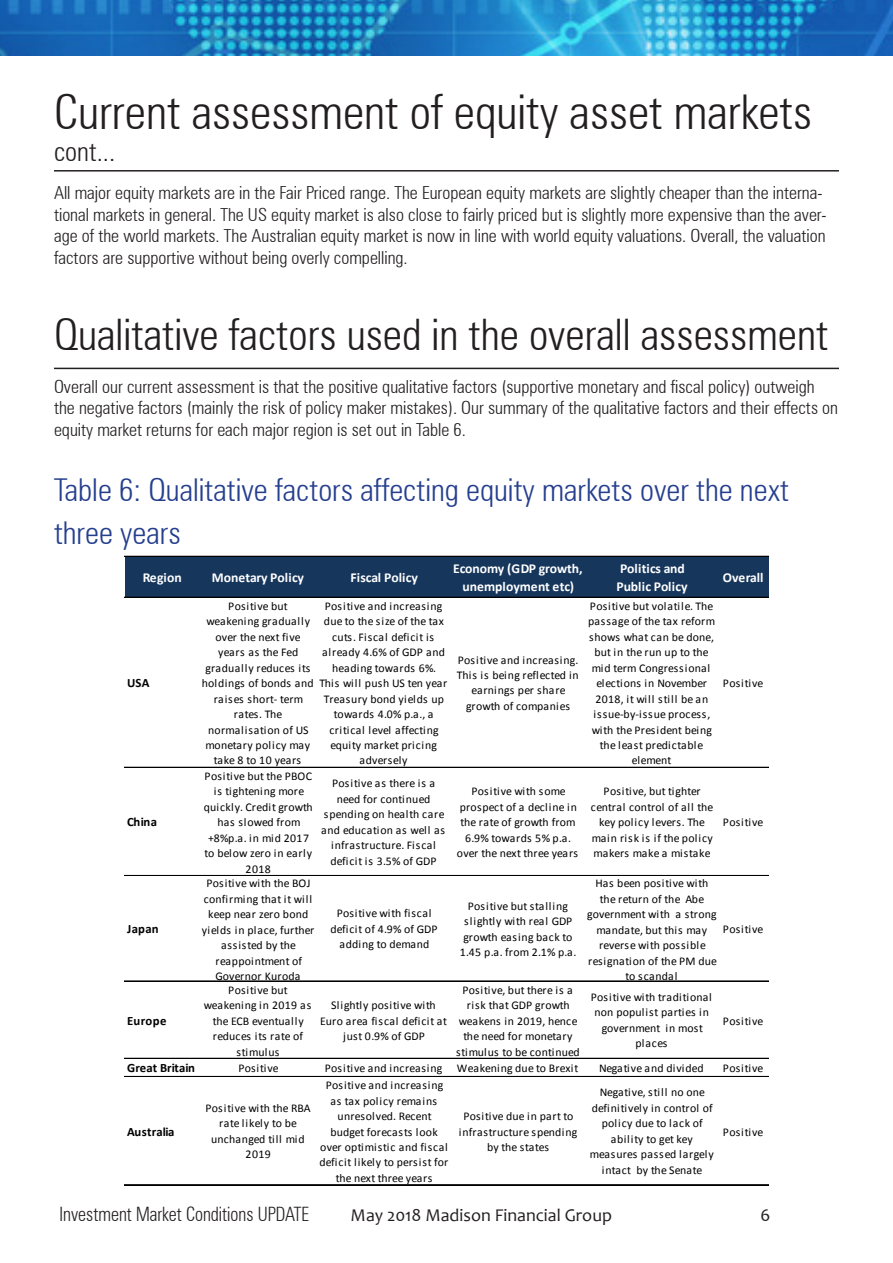
<style>
.page{position:relative;width:893px;height:1263px;background:#fff}
.page>*{position:absolute;margin:0;border:0;box-sizing:border-box;transform-origin:0 0}
.t1{font:48px "Morningstar 1 Light";color:#231f20}
.t2{font:43.5px "Morningstar 1 Light";color:#231f20}
.t3{font:31.5px/43.2px "Morningstar 1 Light";color:#253f8e}
.t4{font:27px "Morningstar 1 Light";color:#231f20}
.t5{font:19.8px "Morningstar 1 Light";color:#231f20;scale:.91 1}
.bulleted_list{font:18px/21.6px "Morningstar 1 Light";color:#231f20}
.t6{font:18px "Candara";color:#231f20}
.t7{font:700 13.65px/18.1px "Calibri";letter-spacing:-.005em;color:#fff;text-align:center}
.t8{font:700 12.75px "Calibri";letter-spacing:.005em;color:#000}
.t9{font:11.85px/15.5px "Calibri";letter-spacing:.015em;color:#000;text-align:center}
</style>
<div class="page">
<img style="left:0;top:0;width:893px;height:55px">
<hr style="left:54px;top:170px;width:785px;height:2px;background:#231f20">
<div style="left:125px;top:557px;width:643px;height:41px;background:#16365c"></div>
<hr style="left:124px;top:556px;width:644px;height:1px;background:#000">
<hr style="left:124px;top:597px;width:644px;height:1px;background:#000">
<hr style="left:124px;top:767px;width:644px;height:1px;background:#000">
<hr style="left:124px;top:875px;width:644px;height:1px;background:#000">
<hr style="left:124px;top:981px;width:644px;height:1px;background:#000">
<hr style="left:124px;top:1058px;width:644px;height:1px;background:#000">
<hr style="left:124px;top:1076px;width:644px;height:1px;background:#000">
<hr style="left:124px;top:1184px;width:644px;height:1px;background:#000">
<hr style="left:54px;top:368px;width:785px;height:1px;background:#231f20">
<p class="t1" style="left:54px;top:83px;width:760px">Current assessment of equity asset markets</p>
<p class="t4" style="left:54px;top:136px;width:63px">cont...</p>
<p class="bulleted_list" style="left:54px;top:182px;width:774px">All major equity markets are in the Fair Priced range. The European equity markets are slightly cheaper than the interna&shy;tional markets in general. The US equity market is also close to fairly priced but is slightly more expensive than the aver&shy;age of the world markets. The Australian equity market is now in line with world equity valuations. Overall, the valuation factors are supportive without being overly compelling.</p>
<p class="t2" style="left:54px;top:309px;width:776px">Qualitative factors used in the overall assessment</p>
<p class="bulleted_list" style="left:54px;top:375px;width:786px">Overall our current assessment is that the positive qualitative factors (supportive monetary and fiscal policy) outweigh the negative factors (mainly the risk of policy maker mistakes). Our summary of the qualitative factors and their effects on equity market returns for each major region is set out in Table 6.</p>
<p class="t3" style="left:54px;top:468px;width:736px">Table 6: Qualitative factors affecting equity markets over the next three years</p>
<p class="t7" style="left:143px;top:568px;width:41px">Region</p>
<p class="t7" style="left:212px;top:568px;width:94px">Monetary Policy</p>
<p class="t7" style="left:350px;top:568px;width:69px">Fiscal Policy</p>
<p class="t7" style="left:453px;top:559px;width:131px">Economy (GDP growth, unemployment etc)</p>
<p class="t7" style="left:616px;top:559px;width:73px;text-align:left">Politics and<br>Public Policy</p>
<p class="t7" style="left:723px;top:568px;width:42px">Overall</p>
<p class="t8" style="left:127px;top:675px;width:24px">USA</p>
<p class="t9" style="left:202px;top:598px;width:113px">Positive but weakening gradually over the next five years as the Fed gradually reduces its holdings of bonds and raises short- term rates. The normalisation of US monetary policy may take 8 to 10 years</p>
<p class="t9" style="left:319px;top:598px;width:129px">Positive and increasing due to the size of the tax cuts. Fiscal deficit is already 4.6% of GDP and heading towards 6%.<br>This will push US ten year<br>Treasury bond yields up towards 4.0% p.a., a critical level affecting equity market pricing adversely</p>
<p class="t9" style="left:457px;top:652px;width:123px">Positive and increasing.<br>This is being reflected in earnings per share growth of companies</p>
<p class="t9" style="left:588px;top:598px;width:128px">Positive but volatile. The passage of the tax reform shows what can be done, but in the run up to the mid term Congressional elections in November<br>2018, it will still be an issue-by-issue process, with the President being the least predictable element</p>
<p class="t9" style="left:723px;top:675px;width:42px">Positive</p>
<p class="t8" style="left:127px;top:814px;width:31px">China</p>
<p class="t9" style="left:204px;top:768px;width:111px">Positive but the PBOC is tightening more quickly. Credit growth has slowed from +8%p.a. in mid 2017 to below zero in early<br>2018</p>
<p class="t9" style="left:321px;top:776px;width:125px">Positive as there is a need for continued spending on health care and education as well as infrastructure. Fiscal deficit is 3.5% of GDP</p>
<p class="t9" style="left:457px;top:784px;width:123px">Positive with some prospect of a decline in the rate of growth from<br>6.9% towards 5% p.a. over the next three years</p>
<p class="t9" style="left:591px;top:784px;width:124px">Positive, but tighter central control of all the key policy levers. The main risk is if the policy makers make a mistake</p>
<p class="t9" style="left:723px;top:815px;width:42px">Positive</p>
<p class="t8" style="left:127px;top:920px;width:33px">Japan</p>
<p class="t9" style="left:202px;top:876px;width:114px">Positive with the BOJ confirming that it will keep near zero bond yields in place, further assisted by the reappointment of<br>Governor Kuroda</p>
<p class="t9" style="left:330px;top:906px;width:109px">Positive with fiscal deficit of 4.9% of GDP adding to demand</p>
<p class="t9" style="left:460px;top:898px;width:118px">Positive but stalling slightly with real GDP growth easing back to<br>1.45 p.a. from 2.1% p.a.</p>
<p class="t9" style="left:587px;top:876px;width:131px">Has been positive with the return of the Abe government with a strong mandate, but this may reverse with possible resignation of the PM due to scandal</p>
<p class="t9" style="left:723px;top:921px;width:42px">Positive</p>
<p class="t8" style="left:127px;top:1012px;width:41px">Europe</p>
<p class="t9" style="left:204px;top:982px;width:109px">Positive but weakening in 2019 as the ECB eventually reduces its rate of stimulus</p>
<p class="t9" style="left:320px;top:997px;width:128px">Slightly positive with<br>Euro area fiscal deficit at just 0.9% of GDP</p>
<p class="t9" style="left:456px;top:982px;width:125px">Positive, but there is a risk that GDP growth weakens in 2019, hence the need for monetary stimulus to be continued</p>
<p class="t9" style="left:591px;top:989px;width:123px">Positive with traditional non populist parties in government in most places</p>
<p class="t9" style="left:723px;top:1013px;width:42px">Positive</p>
<p class="t8" style="left:127px;top:1059px;width:69px">Great Britain</p>
<p class="t9" style="left:238px;top:1060px;width:42px">Positive</p>
<p class="t9" style="left:325px;top:1060px;width:255px">Positive and increasing Weakening due to Brexit</p>
<p class="t9" style="left:599px;top:1060px;width:106px">Negative and divided</p>
<p class="t9" style="left:723px;top:1060px;width:42px">Positive</p>
<p class="t8" style="left:127px;top:1123px;width:49px">Australia</p>
<p class="t9" style="left:206px;top:1100px;width:107px">Positive with the RBA rate likely to be unchanged till mid<br>2019</p>
<p class="t9" style="left:319px;top:1077px;width:130px">Positive and increasing as tax policy remains unresolved. Recent budget forecasts look over optimistic and fiscal deficit likely to persist for the next three years</p>
<p class="t9" style="left:459px;top:1108px;width:120px">Positive due in part to infrastructure spending by the states</p>
<p class="t9" style="left:590px;top:1085px;width:125px">Negative, still no one definitively in control of policy due to lack of ability to get key measures passed largely intact by the Senate</p>
<p class="t9" style="left:723px;top:1124px;width:42px">Positive</p>
<p class="t5" style="left:60px;top:1202px;width:276px">Investment Market Conditions UPDATE</p>
<p class="t6" style="left:351px;top:1204px;width:263px">May 2018 Madison Financial Group</p>
<p class="t6" style="left:760px;top:1204px;width:11px">6</p>
</div>
